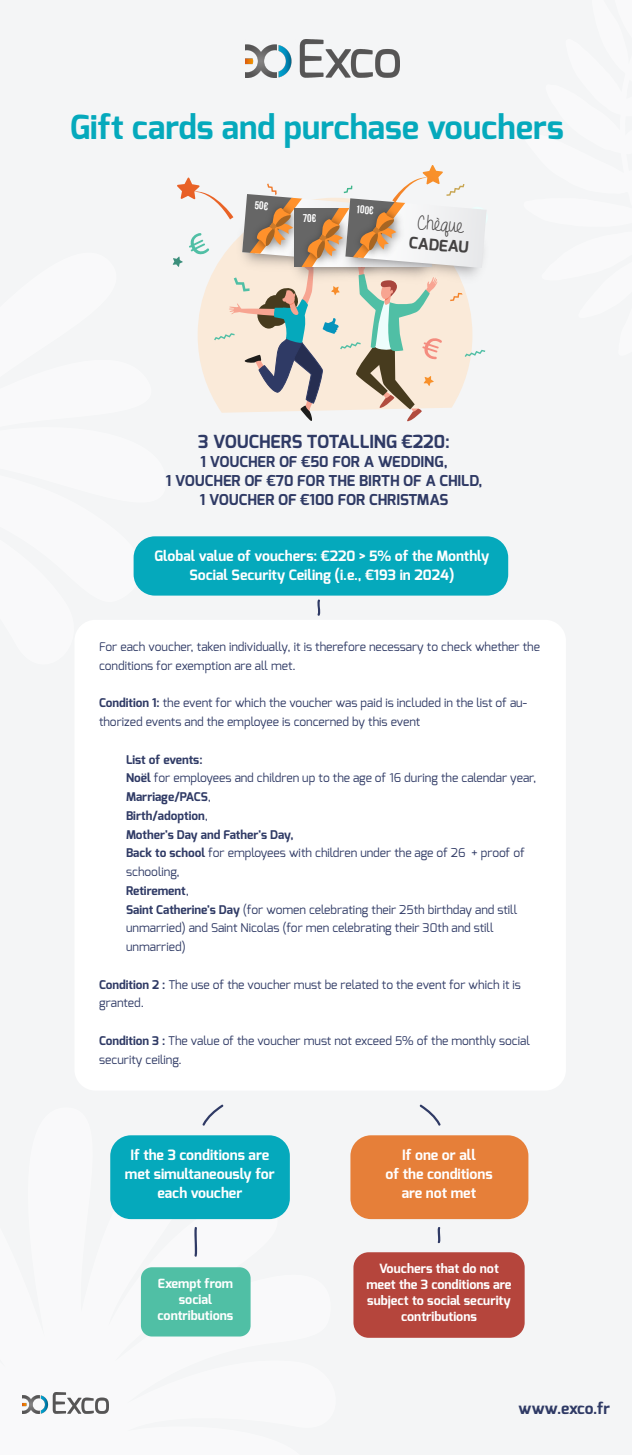
<style>
.page{position:relative;width:632px;height:1455px;background:#fff}
.page>*{position:absolute;margin:0;border:0;box-sizing:border-box;transform-origin:0 0}
.t1{font:700 33px "Exo";color:#05a9bc}
.t2{font:19.88px "Amber Shaie";color:#444242}
.t3{font:700 18px "Exo";color:#2f3a65}
.t4{font:700 15.83px "Exo";color:#444242}
.t5{font:700 15.75px "Exo";letter-spacing:-.01em;color:#2f3a65}
.t6{font:700 15px/18.8px "Exo";color:#2f3a65;text-align:center}
.t7{font:700 14.25px/18.8px "Exo";color:#fff;text-align:center}
.t8{font:700 12.75px/15.8px "Exo";color:#fff;text-align:center}
.t9{font:12px/18.8px "Exo";color:#2f3a65}
.t10{font:11.25px "Bebas Neue";color:#fff}
.s1{font-weight:700}
</style>
<div class="page">
<div style="left:0;top:0;width:631px;height:1454px;background:#f4f5f6"></div>
<div style="left:133px;top:536px;width:375px;height:59px;background:#05a9bc;border-radius:21px"></div>
<img style="left:246px;top:39px;width:153px;height:38px">
<div style="left:110px;top:1135px;width:180px;height:84px;background:#05a9bc;border-radius:21px"></div>
<div style="left:350px;top:1135px;width:178px;height:84px;background:#e67f39;border-radius:21px"></div>
<div style="left:74px;top:620px;width:491px;height:470px;background:#fff;border-radius:21px"></div>
<svg style="left:317px;top:599px;width:4px;height:17px"></svg>
<svg style="left:194px;top:1227px;width:3px;height:30px"></svg>
<svg style="left:437px;top:1227px;width:3px;height:16px"></svg>
<div style="left:141px;top:1267px;width:109px;height:69px;background:#50bfa5;border-radius:11px"></div>
<div style="left:353px;top:1252px;width:171px;height:85px;background:#b5453c;border-radius:15px"></div>
<svg style="left:419px;top:1104px;width:22px;height:22px"></svg>
<svg style="left:202px;top:1104px;width:22px;height:22px"></svg>
<img style="left:23px;top:1392px;width:85px;height:21px">
<svg style="left:172px;top:165px;width:314px;height:257px"></svg>
<h1 class="t1" style="left:70px;top:106px;width:495px">Gift cards and purchase vouchers</h1>
<p class="t10" style="left:303px;top:212px;width:15px">70€</p>
<p class="t10" style="left:356px;top:203px;width:19px;rotate:5deg">100€</p>
<h2 class="t2" style="left:418px;top:211px;width:47px;rotate:5deg">Chèque</h2>
<h3 class="t4" style="left:410px;top:232px;width:61px;rotate:5deg">CADEAU</h3>
<h3 class="t3" style="left:198px;top:430px;width:253px">3 VOUCHERS TOTALLING €220:</h3>
<p class="t6" style="left:166px;top:452px;width:318px">1 VOUCHER OF €50 FOR A WEDDING,<br>1 VOUCHER OF €70 FOR THE BIRTH OF A CHILD,<br>1 VOUCHER OF €100 FOR CHRISTMAS</p>
<p class="t7" style="left:154px;top:546px;width:336px">Global value of vouchers: €220 &gt; 5% of the Monthly<br>Social Security Ceiling (i.e., €193 in 2024)</p>
<p class="t9" style="left:99px;top:637px;width:442px">For each voucher, taken individually, it is therefore necessary to check whether the conditions for exemption are all met.</p>
<p class="t9" style="left:99px;top:693px;width:429px"><span class="s1">Condition 1:</span> the event for which the voucher was paid is included in the list of au&shy;thorized events and the employee is concerned by this event</p>
<p class="t9" style="left:126px;top:750px;width:411px"><span class="s1">List of events:<br>Noël</span> for employees and children up to the age of 16 during the calendar year, <span class="s1">Marriage/PACS</span>,<br><span class="s1">Birth/adoption</span>,<br><span class="s1">Mother's Day and Father's Day,<br>Back to school</span> for employees with children under the age of 26 + proof of schooling,<br><span class="s1">Retirement</span>,<br><span class="s1">Saint Catherine's Day</span> (for women celebrating their 25th birthday and still unmarried) and Saint Nicolas (for men celebrating their 30th and still unmarried)</p>
<p class="t9" style="left:99px;top:974px;width:423px"><span class="s1">Condition 2 :</span> The use of the voucher must be related to the event for which it is granted.</p>
<p class="t9" style="left:99px;top:1031px;width:432px"><span class="s1">Condition 3 :</span> The value of the voucher must not exceed 5% of the monthly social security ceiling.</p>
<p class="t7" style="left:125px;top:1145px;width:151px">If the 3 conditions are met simultaneously for each voucher</p>
<p class="t7" style="left:385px;top:1145px;width:109px">If one or all<br>of the conditions are not met</p>
<p class="t8" style="left:157px;top:1275px;width:77px">Exempt from social contributions</p>
<p class="t8" style="left:366px;top:1260px;width:147px">Vouchers that do not meet the 3 conditions are subject to social security contributions</p>
<h3 class="t5" style="left:518px;top:1398px;width:93px">www.exco.fr</h3>
</div>
